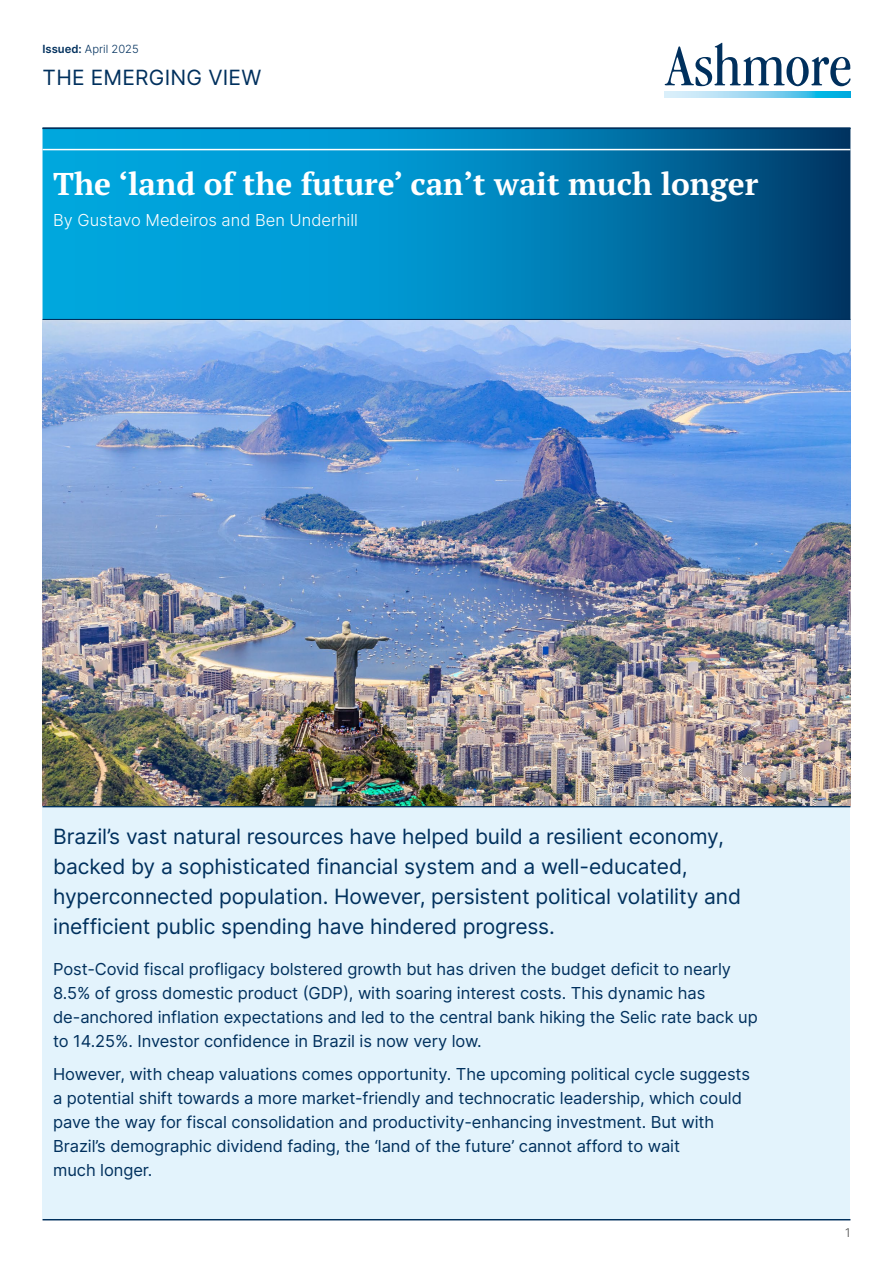
<style>
.page{position:relative;width:893px;height:1263px;background:#fff}
.page>*{position:absolute;margin:0;border:0;box-sizing:border-box;transform-origin:0 0}
.t1{font:700 31.5px "PT Serif Pro";color:#fff}
.t2{font:21px/30px "Inter";letter-spacing:-.005em;color:#00305d}
.t3{font:16.5px/24px "Inter";letter-spacing:-.005em;color:#00305d}
.t4{font:300 16.5px "Inter";color:#fff}
.t5{font:300 12px "Inter";color:#4a4a49}
.t6{font:300 11.25px "Inter";color:#00305d}
.s1{font-weight:600}
</style>
<div class="page">
<svg style="left:665px;top:43px;width:185px;height:43px"></svg>
<svg style="left:665px;top:92px;width:185px;height:6px"></svg>
<hr style="left:43px;top:1219px;width:807px;height:1px;background:#00305d">
<svg style="left:43px;top:129px;width:807px;height:190px;background:#0083b9"></svg>
<div style="left:43px;top:806px;width:807px;height:413px;background:#e3f3fc"></div>
<hr style="left:43px;top:149px;width:807px;height:1px;background:#fff">
<hr style="left:43px;top:128px;width:807px;height:1px;background:#00305d">
<hr style="left:43px;top:319px;width:807px;height:1px;background:#00305d">
<hr style="left:43px;top:806px;width:807px;height:1px;background:#00305d">
<img style="left:43px;top:320px;width:807px;height:486px">
<p class="t6" style="left:43px;top:41px;width:98px"><span class="s1">Issued:</span> April 2025</p>
<p class="t2" style="left:43px;top:62px;width:220px">THE EMERGING VIEW</p>
<h1 class="t1" style="left:53px;top:163px;width:707px">The ‘land of the future’ can’t wait much longer</h1>
<p class="t4" style="left:53px;top:208px;width:306px">By Gustavo Medeiros and Ben Underhill</p>
<p class="t2" style="left:53px;top:821px;width:689px">Brazil’s vast natural resources have helped build a resilient economy, backed by a sophisticated financial system and a well-educated, hyperconnected population. However, persistent political volatility and inefficient public spending have hindered progress.</p>
<p class="t3" style="left:53px;top:956px;width:706px">Post-Covid fiscal profligacy bolstered growth but has driven the budget deficit to nearly 8.5% of gross domestic product (GDP), with soaring interest costs. This dynamic has de-anchored inflation expectations and led to the central bank hiking the Selic rate back up to 14.25%. Investor confidence in Brazil is now very low.</p>
<p class="t3" style="left:53px;top:1061px;width:698px">However, with cheap valuations comes opportunity. The upcoming political cycle suggests a potential shift towards a more market-friendly and technocratic leadership, which could pave the way for fiscal consolidation and productivity-enhancing investment. But with Brazil’s demographic dividend fading, the ‘land of the future’ cannot afford to wait<br>much longer.</p>
<p class="t5" style="left:845px;top:1224px;width:7px">1</p>
</div>
